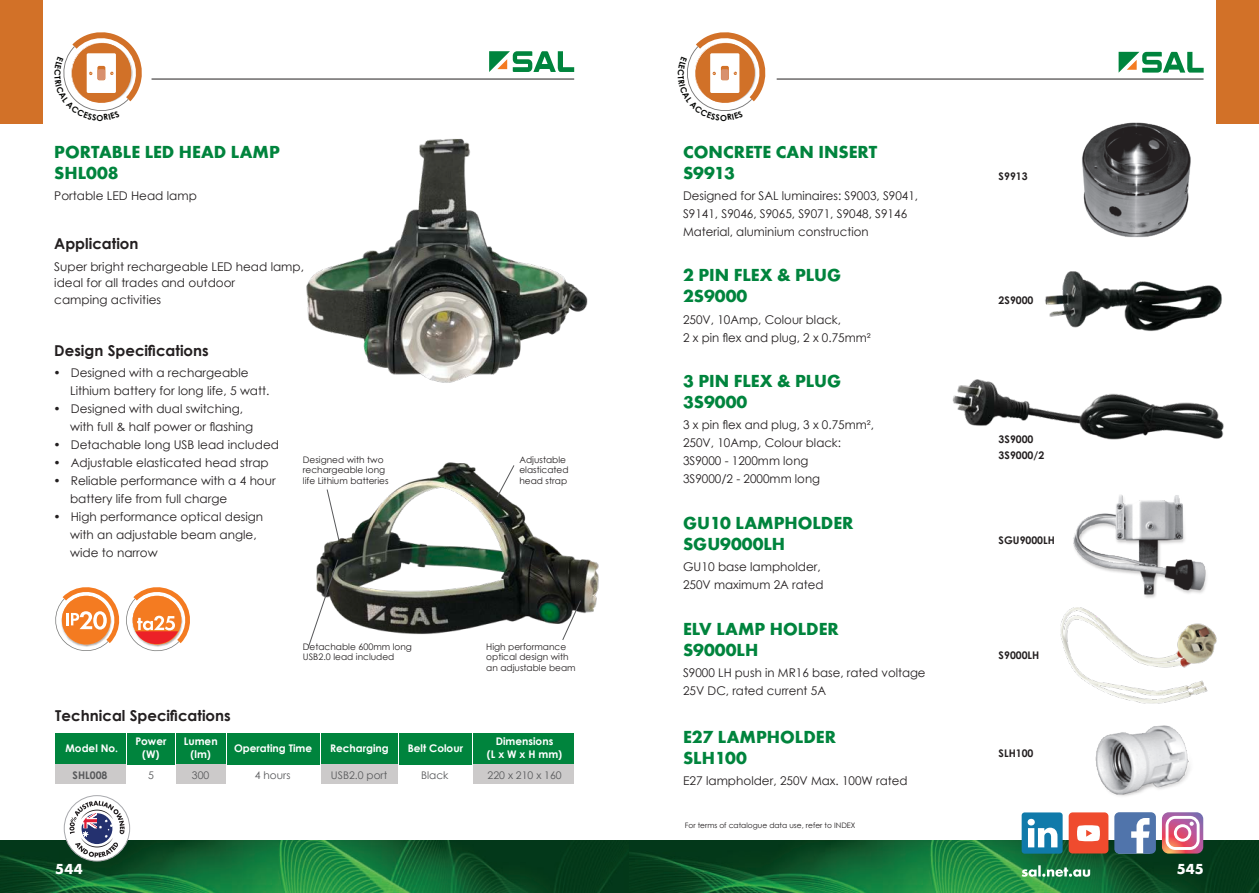
<style>
.page{position:relative;width:1259px;height:893px;background:#fff}
.page>*{position:absolute;margin:0;border:0;box-sizing:border-box;transform-origin:0 0}
.t1{font:18px/21px "Futura T Bold";color:#00843d}
.t2{font:700 15px "Century Gothic";color:#231f20}
.t3{font:15px "Futura T Bold";letter-spacing:.005em;color:#fff}
.t4{font:12px/18px "Century Gothic";color:#231f20}
.t5{font:700 10.5px/12.6px "Century Gothic";color:#fff;text-align:center}
.t6{font:700 10.5px/16.5px "Century Gothic";color:#231f20}
.t7{font:10.5px "Century Gothic";color:#57585a}
.t8{font:700 10.5px "Century Gothic";color:#57585a}
.t9{font:9px/10.5px "Century Gothic";color:#231f20}
.t10{font:700 8.25px "Century Gothic";color:#040503}
.t11{font:7.5px "Century Gothic";color:#231f20}
</style>
<div class="page">
<img style="left:1045px;top:271px;width:177px;height:60px">
<img style="left:1082px;top:122px;width:109px;height:115px">
<img style="left:952px;top:379px;width:272px;height:61px">
<img style="left:1095px;top:725px;width:95px;height:71px">
<img style="left:1073px;top:495px;width:133px;height:103px">
<img style="left:1060px;top:607px;width:157px;height:97px">
<svg style="left:55px;top:587px;width:135px;height:64px"></svg>
<div style="left:399px;top:733px;width:73px;height:32px;background:#00843d"></div>
<div style="left:473px;top:733px;width:101px;height:32px;background:#00843d"></div>
<div style="left:55px;top:733px;width:71px;height:32px;background:#00843d"></div>
<div style="left:176px;top:733px;width:49px;height:32px;background:#00843d"></div>
<div style="left:127px;top:733px;width:48px;height:32px;background:#00843d"></div>
<div style="left:227px;top:733px;width:92px;height:32px;background:#00843d"></div>
<div style="left:321px;top:733px;width:76px;height:32px;background:#00843d"></div>
<div style="left:55px;top:765px;width:71px;height:19px;background:#cccaca"></div>
<div style="left:176px;top:765px;width:49px;height:19px;background:#cccaca"></div>
<div style="left:321px;top:765px;width:76px;height:19px;background:#cccaca"></div>
<div style="left:473px;top:765px;width:101px;height:19px;background:#cccaca"></div>
<img style="left:306px;top:138px;width:282px;height:245px">
<img style="left:320px;top:462px;width:279px;height:172px">
<svg style="left:562px;top:600px;width:19px;height:40px"></svg>
<svg style="left:497px;top:465px;width:17px;height:33px"></svg>
<svg style="left:308px;top:559px;width:30px;height:89px"></svg>
<img style="left:0;top:841px;width:1259px;height:52px">
<hr style="left:151px;top:79px;width:423px;height:1px;background:#231f20">
<hr style="left:776px;top:79px;width:427px;height:1px;background:#231f20">
<div style="left:1216px;top:0;width:43px;height:123px;background:#d27128"></div>
<div style="left:0;top:0;width:43px;height:123px;background:#d27128"></div>
<svg style="left:1118px;top:52px;width:85px;height:21px"></svg>
<svg style="left:489px;top:51px;width:85px;height:21px"></svg>
<svg style="left:1162px;top:812px;width:41px;height:42px"></svg>
<svg style="left:1114px;top:812px;width:42px;height:42px"></svg>
<div style="left:1021px;top:812px;width:41px;height:42px;background:#107aaa;border-radius:3px"></div>
<svg style="left:1027px;top:819px;width:30px;height:28px"></svg>
<div style="left:1068px;top:812px;width:40px;height:41px;background:#ef4b2e;border-radius:4px"></div>
<svg style="left:1077px;top:825px;width:23px;height:16px"></svg>
<svg style="left:1021px;top:865px;width:69px;height:12px"></svg>
<svg style="left:64px;top:796px;width:66px;height:65px"></svg>
<div style="left:64px;top:795px;width:66px;height:66px;border:1px solid #a8a9ad;border-radius:50%"></div>
<svg style="left:69px;top:801px;width:56px;height:56px"></svg>
<svg style="left:63px;top:32px;width:79px;height:79px"></svg>
<svg style="left:687px;top:32px;width:78px;height:79px"></svg>
<p class="t10" style="left:97px;top:111px;width:8px">O</p>
<p class="t10" style="left:720px;top:111px;width:8px">O</p>
<h1 class="t1" style="left:54px;top:141px;width:227px">PORTABLE LED HEAD LAMP<br>SHL008</h1>
<p class="t4" style="left:54px;top:187px;width:144px">Portable LED Head lamp</p>
<p class="t2" style="left:54px;top:233px;width:86px">Application</p>
<p class="t4" style="left:54px;top:258px;width:251px;line-height:16.5px">Super bright rechargeable LED head lamp, ideal for all trades and outdoor<br>camping activities</p>
<p class="t2" style="left:54px;top:339px;width:156px">Design Specifications</p>
<p class="t4" style="left:70px;top:363px;width:201px;text-indent:-17px">• Designed with a rechargeable<br>Lithium battery for long life, 5 watt.</p>
<p class="t4" style="left:70px;top:399px;width:185px;text-indent:-17px">• Designed with dual switching, with full &amp; half power or flashing</p>
<p class="t4" style="left:53px;top:435px;width:227px">• Detachable long USB lead included</p>
<p class="t4" style="left:53px;top:453px;width:217px">• Adjustable elasticated head strap</p>
<p class="t4" style="left:70px;top:471px;width:207px;text-indent:-17px">• Reliable performance with a 4 hour battery life from full charge</p>
<p class="t4" style="left:70px;top:507px;width:195px;text-indent:-17px">• High performance optical design with an adjustable beam angle, wide to narrow</p>
<p class="t9" style="left:303px;top:454px;width:87px">Designed with two rechargeable long life Lithium batteries</p>
<p class="t9" style="left:519px;top:454px;width:51px">Adjustable elasticated head strap</p>
<p class="t2" style="left:55px;top:704px;width:177px">Technical Specifications</p>
<p class="t9" style="left:303px;top:641px;width:111px">Detachable 600mm long<br>USB2.0 lead included</p>
<p class="t9" style="left:486px;top:641px;width:91px">High performance optical design with an adjustable beam</p>
<p class="t5" style="left:65px;top:742px;width:54px">Model No.</p>
<p class="t8" style="left:73px;top:767px;width:36px">SHL008</p>
<p class="t5" style="left:487px;top:735px;width:77px">Dimensions<br>(L x W x H mm)</p>
<p class="t5" style="left:135px;top:735px;width:33px">Power (W)</p>
<p class="t5" style="left:184px;top:735px;width:35px">Lumen (lm)</p>
<p class="t5" style="left:330px;top:742px;width:60px">Recharging</p>
<p class="t5" style="left:408px;top:742px;width:57px">Belt Colour</p>
<p class="t7" style="left:148px;top:768px;width:7px">5</p>
<p class="t7" style="left:192px;top:768px;width:19px">300</p>
<p class="t7" style="left:255px;top:768px;width:37px">4 hours</p>
<p class="t7" style="left:331px;top:768px;width:58px">USB2.0 port</p>
<p class="t5" style="left:234px;top:742px;width:80px">Operating Time</p>
<p class="t7" style="left:421px;top:768px;width:29px">Black</p>
<p class="t7" style="left:488px;top:768px;width:76px">220 x 210 x 160</p>
<h1 class="t1" style="left:683px;top:141px;width:196px">CONCRETE CAN INSERT<br>S9913</h1>
<p class="t4" style="left:683px;top:187px;width:237px">Designed for SAL luminaires: S9003, S9041,<br>S9141, S9046, S9065, S9071, S9048, S9146<br>Material, aluminium construction</p>
<h1 class="t1" style="left:683px;top:265px;width:160px">2 PIN FLEX &amp; PLUG<br>2S9000</h1>
<p class="t4" style="left:683px;top:310px;width:189px">250V, 10Amp, Colour black,<br>2 x pin flex and plug, 2 x 0.75mm²</p>
<h1 class="t1" style="left:683px;top:370px;width:160px">3 PIN FLEX &amp; PLUG<br>3S9000</h1>
<p class="t4" style="left:683px;top:415px;width:192px">3 x pin flex and plug, 3 x 0.75mm²,<br>250V, 10Amp, Colour black:<br>3S9000 - 1200mm long<br>3S9000/2 - 2000mm long</p>
<h1 class="t1" style="left:683px;top:512px;width:172px">GU10 LAMPHOLDER<br>SGU9000LH</h1>
<p class="t4" style="left:683px;top:558px;width:142px">GU10 base lampholder,<br>250V maximum 2A rated</p>
<h1 class="t1" style="left:683px;top:618px;width:157px">ELV LAMP HOLDER<br>S9000LH</h1>
<p class="t4" style="left:683px;top:664px;width:244px">S9000 LH push in MR16 base, rated voltage<br>25V DC, rated current 5A</p>
<h1 class="t1" style="left:683px;top:726px;width:154px">E27 LAMPHOLDER<br>SLH100</h1>
<p class="t4" style="left:683px;top:772px;width:226px">E27 lampholder, 250V Max. 100W rated</p>
<p class="t11" style="left:685px;top:820px;width:172px">For terms of catalogue data use, refer to INDEX</p>
<p class="t6" style="left:998px;top:167px;width:30px">S9913</p>
<p class="t6" style="left:998px;top:292px;width:36px">2S9000</p>
<p class="t6" style="left:998px;top:430px;width:47px">3S9000<br>3S9000/2</p>
<p class="t6" style="left:998px;top:532px;width:58px">SGU9000LH</p>
<p class="t6" style="left:998px;top:646px;width:42px">S9000LH</p>
<p class="t6" style="left:998px;top:745px;width:36px">SLH100</p>
<p class="t3" style="left:55px;top:860px;width:29px">544</p>
<p class="t3" style="left:1176px;top:860px;width:29px">545</p>
</div>
